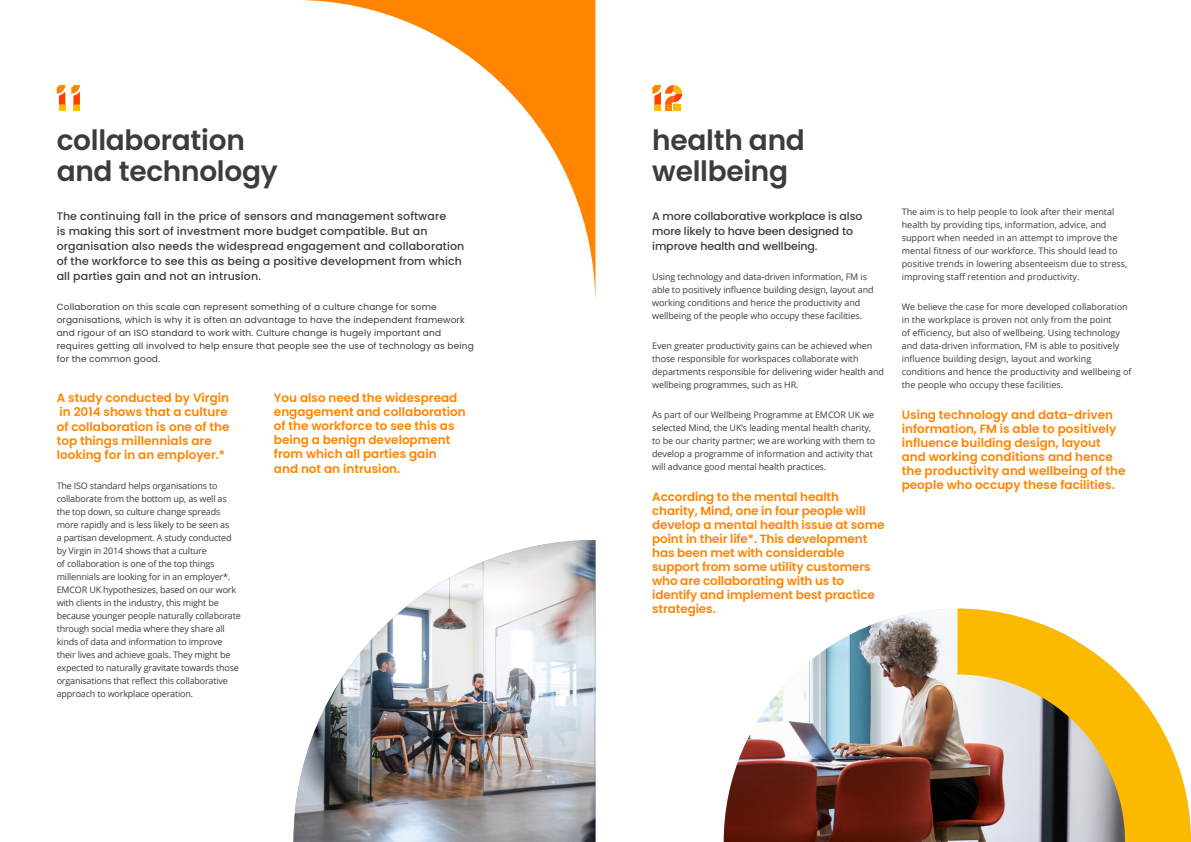
<style>
.page{position:relative;width:1191px;height:842px;background:#fff}
.page>*{position:absolute;margin:0;border:0;box-sizing:border-box;transform-origin:0 0}
.t1{font:600 28px/30.8px "Poppins";letter-spacing:-.01em;color:#3c3c3b}
.t2{font:600 12px/14px "Poppins";color:#ff8500}
.t3{font:500 11px/15px "Poppins";letter-spacing:.01em;color:#3c3c3b}
.t4{font:500 11px/15px "Poppins";letter-spacing:-.01em;color:#3c3c3b}
.t5{font:9px/13px "Open Sans";letter-spacing:-.01em;color:#3c3c3b}
.t6{font:9px/13px "Poppins";letter-spacing:.015em;color:#3c3c3b}
</style>
<div class="page">
<img style="left:723px;top:610px;width:234px;height:232px">
<svg style="left:957px;top:609px;width:234px;height:233px"></svg>
<img style="left:293px;top:540px;width:302px;height:302px">
<svg style="left:301px;top:0;width:294px;height:289px"></svg>
<div style="left:59px;top:104px;width:6px;height:7px;background:#ffba00"></div>
<svg style="left:57px;top:85px;width:8px;height:19px"></svg>
<div style="left:73px;top:104px;width:7px;height:7px;background:#ffba00"></div>
<svg style="left:71px;top:85px;width:9px;height:19px"></svg>
<div style="left:654px;top:104px;width:7px;height:7px;background:#ffba00"></div>
<div style="left:665px;top:104px;width:6px;height:7px;background:#ff8500"></div>
<div style="left:673px;top:104px;width:8px;height:7px;background:#ffba00"></div>
<svg style="left:652px;top:85px;width:30px;height:19px"></svg>
<h1 class="t1" style="left:57px;top:125px;width:222px">collaboration and technology</h1>
<p class="t3" style="left:57px;top:209px;width:409px">The continuing fall in the price of sensors and management software<br>is making this sort of investment more budget compatible. But an organisation also needs the widespread engagement and collaboration of the workforce to see this as being a positive development from which all parties gain and not an intrusion.</p>
<p class="t6" style="left:57px;top:300px;width:418px">Collaboration on this scale can represent something of a culture change for some organisations, which is why it is often an advantage to have the independent framework and rigour of an ISO standard to work with. Culture change is hugely important and requires getting all involved to help ensure that people see the use of technology as being for the common good.</p>
<h2 class="t2" style="left:57px;top:391px;width:174px">A study conducted by Virgin in 2014 shows that a culture</h2>
<h2 class="t2" style="left:57px;top:420px;width:174px">of collaboration is one of the top things millennials are looking for in an employer.*</h2>
<p class="t5" style="left:57px;top:479px;width:185px">The ISO standard helps organisations to collaborate from the bottom up, as well as the top down, so culture change spreads more rapidly and is less likely to be seen as<br>a partisan development. A study conducted by Virgin in 2014 shows that a culture<br>of collaboration is one of the top things millennials are looking for in an employer*.<br>EMCOR UK hypothesizes, based on our work with clients in the industry, this might be because younger people naturally collaborate through social media where they share all kinds of data and information to improve their lives and achieve goals. They might be expected to naturally gravitate towards those organisations that reflect this collaborative approach to workplace operation.</p>
<h2 class="t2" style="left:274px;top:391px;width:193px">You also need the widespread engagement and collaboration of the workforce to see this as being a benign development from which all parties gain</h2>
<h2 class="t2" style="left:274px;top:462px;width:128px">and not an intrusion.</h2>
<h1 class="t1" style="left:652px;top:125px;width:154px">health and wellbeing</h1>
<p class="t4" style="left:652px;top:209px;width:212px">A more collaborative workplace is also more likely to have been designed to improve health and wellbeing.</p>
<p class="t5" style="left:652px;top:270px;width:223px">Using technology and data-driven information, FM is able to positively influence building design, layout and working conditions and hence the productivity and wellbeing of the people who occupy these facilities.</p>
<p class="t5" style="left:652px;top:339px;width:233px">Even greater productivity gains can be achieved when those responsible for workspaces collaborate with departments responsible for delivering wider health and wellbeing programmes, such as HR.</p>
<p class="t5" style="left:652px;top:408px;width:224px">As part of our Wellbeing Programme at EMCOR UK we selected Mind, the UK’s leading mental health charity, to be our charity partner; we are working with them to develop a programme of information and activity that will advance good mental health practices.</p>
<p class="t2" style="left:652px;top:490px;width:234px">According to the mental health charity, Mind, one in four people will develop a mental health issue at some point in their life*. This development has been met with considerable support from some utility customers who are collaborating with us to identify and implement best practice strategies.</p>
<p class="t5" style="left:901px;top:205px;width:227px">The aim is to help people to look after their mental health by providing tips, information, advice, and support when needed in an attempt to improve the mental fitness of our workforce. This should lead to positive trends in lowering absenteeism due to stress, improving staff retention and productivity.</p>
<p class="t5" style="left:901px;top:300px;width:231px">We believe the case for more developed collaboration in the workplace is proven not only from the point<br>of efficiency, but also of wellbeing. Using technology and data-driven information, FM is able to positively influence building design, layout and working conditions and hence the productivity and wellbeing of the people who occupy these facilities.</p>
<h2 class="t2" style="left:901px;top:408px;width:225px">Using technology and data-driven information, FM is able to positively influence building design, layout and working conditions and hence the productivity and wellbeing of the people who occupy these facilities.</h2>
</div>
